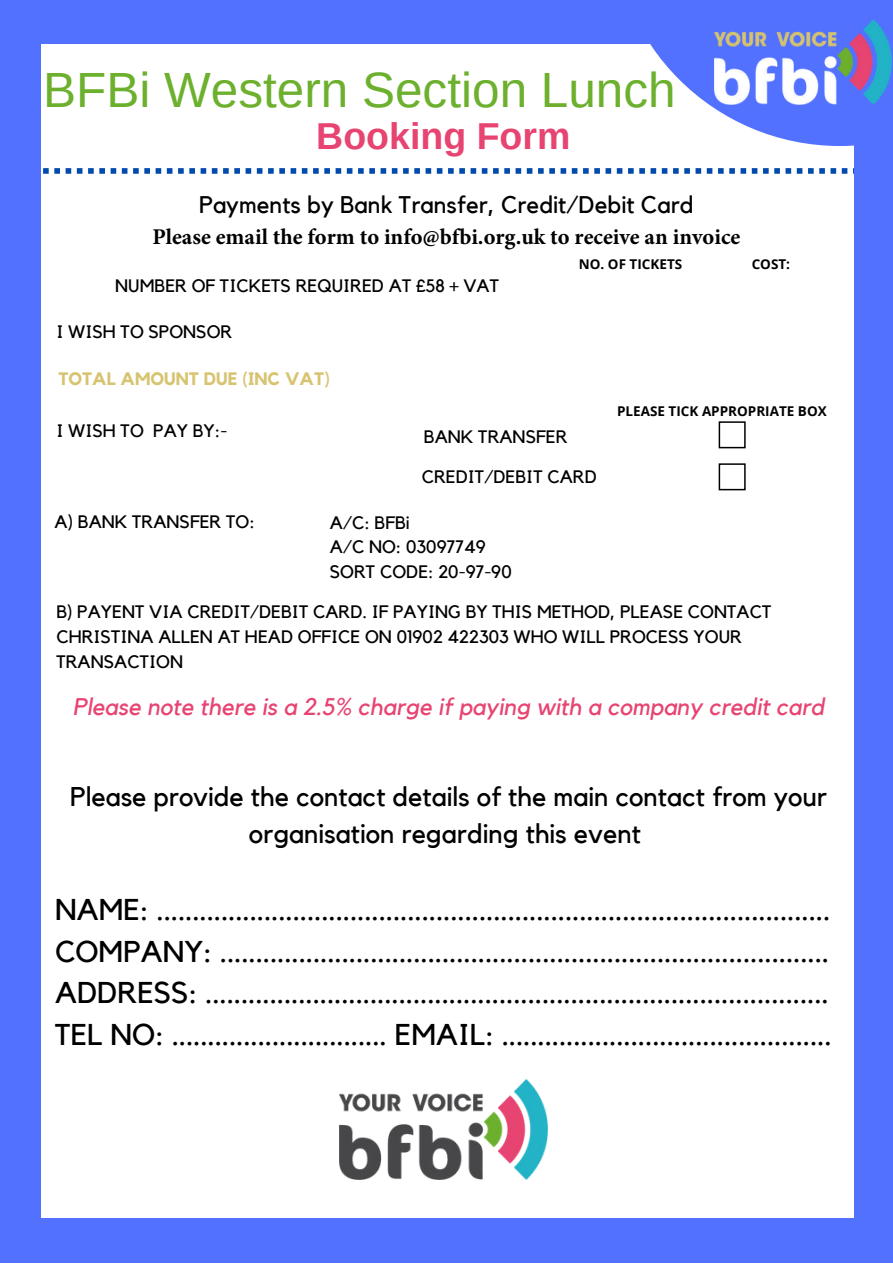
<style>
.page{position:relative;width:893px;height:1264px;background:#fff}
.page>*{position:absolute;margin:0;border:0;box-sizing:border-box;transform-origin:0 0}
.t1{font:49.5px "Arimo";color:#6cb02d}
.t2{font:700 37.5px "Arimo";color:#e74472}
.t3{font:30px/41.5px "Kollektif";color:#000;text-align:justify}
.t4{font:27px/37px "Kollektif";color:#000;text-align:center}
.t5{font:italic 24px "Kollektif";color:#e74472}
.t6{font:24px "Kollektif";color:#000}
.t7{font:700 22.5px "Minion Pro";color:#000}
.t8{font:18px/24.8px "Kollektif";color:#000}
.t9{font:700 18px "Kollektif";color:#d7c471}
.t10{font:700 13.5px "Open Sans";color:#000}
</style>
<div class="page">
<div style="left:0;top:1217px;width:892px;height:45px;background:#5271ff"></div>
<div style="left:853px;top:0;width:39px;height:1262px;background:#5271ff"></div>
<div style="left:0;top:0;width:41px;height:1262px;background:#5271ff"></div>
<div style="left:0;top:0;width:892px;height:44px;background:#5271ff"></div>
<svg style="left:650px;top:44px;width:242px;height:102px;fill:#5271ff"></svg>
<img style="left:714px;top:19px;width:177px;height:86px">
<svg style="left:43px;top:168px;width:811px;height:6px"></svg>
<img style="left:339px;top:1079px;width:208px;height:100px">
<div style="left:718px;top:421px;width:27px;height:27px;border:2px solid #000"></div>
<div style="left:718px;top:463px;width:27px;height:27px;border:2px solid #000"></div>
<h1 class="t1" style="left:43px;top:58px;width:634px">BFBi Western Section Lunch</h1>
<p class="t2" style="left:316px;top:111px;width:255px">Booking Form</p>
<p class="t6" style="left:199px;top:190px;width:496px">Payments by Bank Transfer, Credit/Debit Card</p>
<p class="t7" style="left:152px;top:220px;width:589px">Please email the form to info@bfbi.org.uk to receive an invoice</p>
<p class="t8" style="left:115px;top:274px;width:385px">NUMBER OF TICKETS REQUIRED AT £58 + VAT</p>
<p class="t8" style="left:56px;top:320px;width:177px">I WISH TO SPONSOR</p>
<p class="t10" style="left:579px;top:254px;width:105px">NO. OF TICKETS</p>
<p class="t10" style="left:751px;top:254px;width:40px">COST:</p>
<p class="t9" style="left:58px;top:368px;width:273px">TOTAL AMOUNT DUE (INC VAT)</p>
<p class="t8" style="left:56px;top:418px;width:172px">I WISH TO PAY BY:-</p>
<p class="t8" style="left:424px;top:425px;width:145px">BANK TRANSFER</p>
<p class="t8" style="left:421px;top:464px;width:177px">CREDIT/DEBIT CARD</p>
<p class="t10" style="left:617px;top:402px;width:211px">PLEASE TICK APPROPRIATE BOX</p>
<p class="t8" style="left:55px;top:510px;width:202px">A) BANK TRANSFER TO:</p>
<p class="t8" style="left:330px;top:510px;width:183px">A/C: BFBi<br>A/C NO: 03097749<br>SORT CODE: 20-97-90</p>
<p class="t8" style="left:56px;top:599px;width:716px">B) PAYENT VIA CREDIT/DEBIT CARD. IF PAYING BY THIS METHOD, PLEASE CONTACT<br>CHRISTINA ALLEN AT HEAD OFFICE ON 01902 422303 WHO WILL PROCESS YOUR<br>TRANSACTION</p>
<p class="t5" style="left:73px;top:693px;width:753px">Please note there is a 2.5% charge if paying with a company credit card</p>
<p class="t4" style="left:70px;top:778px;width:758px">Please provide the contact details of the main contact from your organisation regarding this event</p>
<p class="t3" style="left:55px;top:888px;width:778px">NAME: ..............................................................................................<br>COMPANY: .....................................................................................<br>ADDRESS: .......................................................................................<br>TEL NO: .............................. EMAIL: ..............................................</p>
</div>
